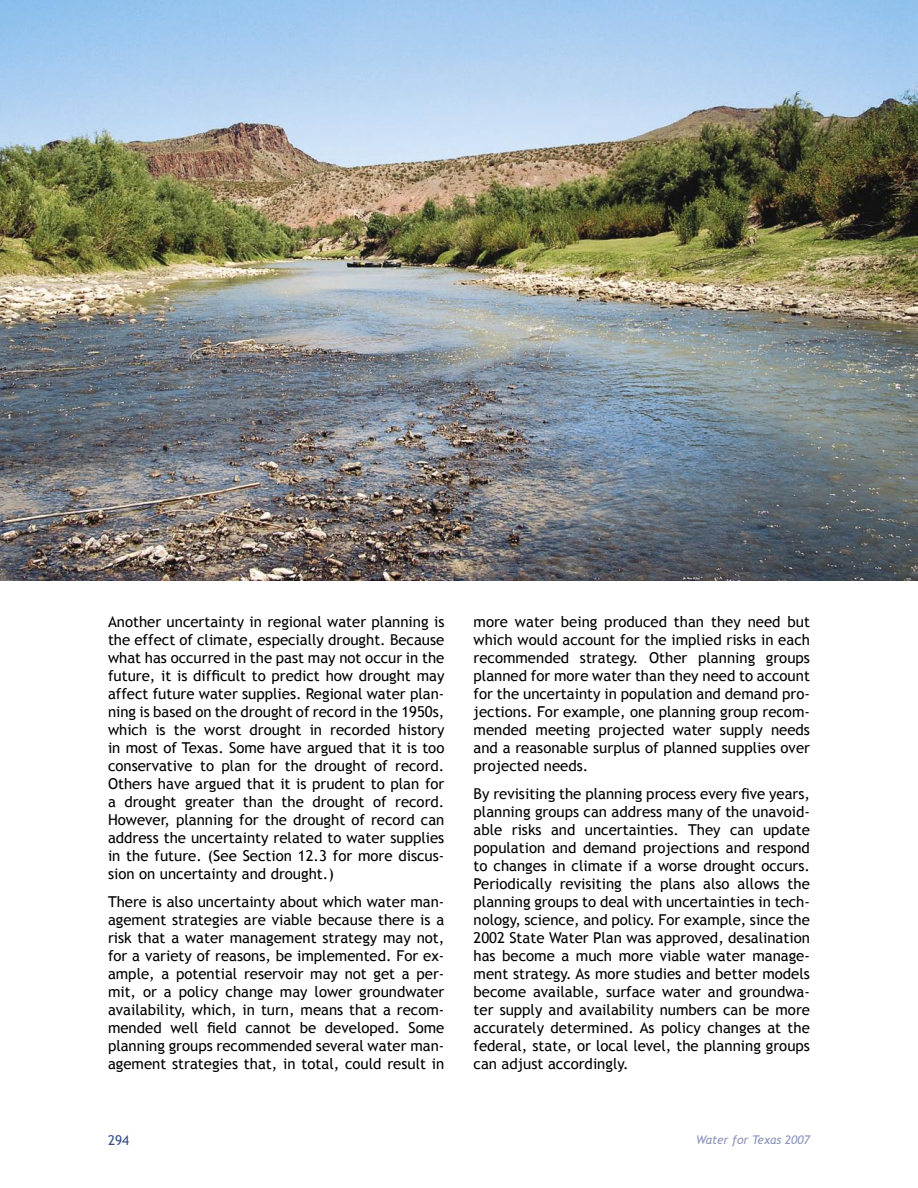
<style>
.page{position:relative;width:918px;height:1188px;background:#fff}
.page>*{position:absolute;margin:0;border:0;box-sizing:border-box;transform-origin:0 0}
.t1{font:15px/18px "Trebuchet MS";color:#000;text-align:justify}
.Summary{font:13.5px "Trebuchet MS";color:#324e8b}
.t2{font:italic 12px "Trebuchet MS";color:#8b95bd}
</style>
<div class="page">
<img style="left:0;top:0;width:918px;height:580px">
<p class="t1" style="left:108px;top:613px;width:338px">Another uncertainty in regional water planning is the effect of climate, especially drought. Because what has occurred in the past may not occur in the future, it is difficult to predict how drought may affect future water supplies. Regional water plan&shy;ning is based on the drought of record in the 1950s, which is the worst drought in recorded history in most of Texas. Some have argued that it is too conservative to plan for the drought of record.<br>Others have argued that it is prudent to plan for a drought greater than the drought of record.<br>However, planning for the drought of record can address the uncertainty related to water supplies in the future. (See Section 12.3 for more discus&shy;sion on uncertainty and drought.)</p>
<p class="t1" style="left:108px;top:893px;width:338px">There is also uncertainty about which water man&shy;agement strategies are viable because there is a risk that a water management strategy may not, for a variety of reasons, be implemented. For ex&shy;ample, a potential reservoir may not get a per&shy;mit, or a policy change may lower groundwater availability, which, in turn, means that a recom&shy;mended well field cannot be developed. Some planning groups recommended several water man&shy;agement strategies that, in total, could result in</p>
<p class="t1" style="left:474px;top:613px;width:338px">more water being produced than they need but which would account for the implied risks in each recommended strategy. Other planning groups planned for more water than they need to account for the uncertainty in population and demand pro&shy;jections. For example, one planning group recom&shy;mended meeting projected water supply needs and a reasonable surplus of planned supplies over projected needs.</p>
<p class="t1" style="left:474px;top:785px;width:338px">By revisiting the planning process every five years, planning groups can address many of the unavoid&shy;able risks and uncertainties. They can update population and demand projections and respond to changes in climate if a worse drought occurs.<br>Periodically revisiting the plans also allows the planning groups to deal with uncertainties in tech&shy;nology, science, and policy. For example, since the 2002 State Water Plan was approved, desalination has become a much more viable water manage&shy;ment strategy. As more studies and better models become available, surface water and groundwa&shy;ter supply and availability numbers can be more accurately determined. As policy changes at the federal, state, or local level, the planning groups can adjust accordingly.</p>
<p class="Summary" style="left:108px;top:1133px;width:23px">294</p>
<p class="t2" style="left:696px;top:1133px;width:115px">Water for Texas 2007</p>
</div>
